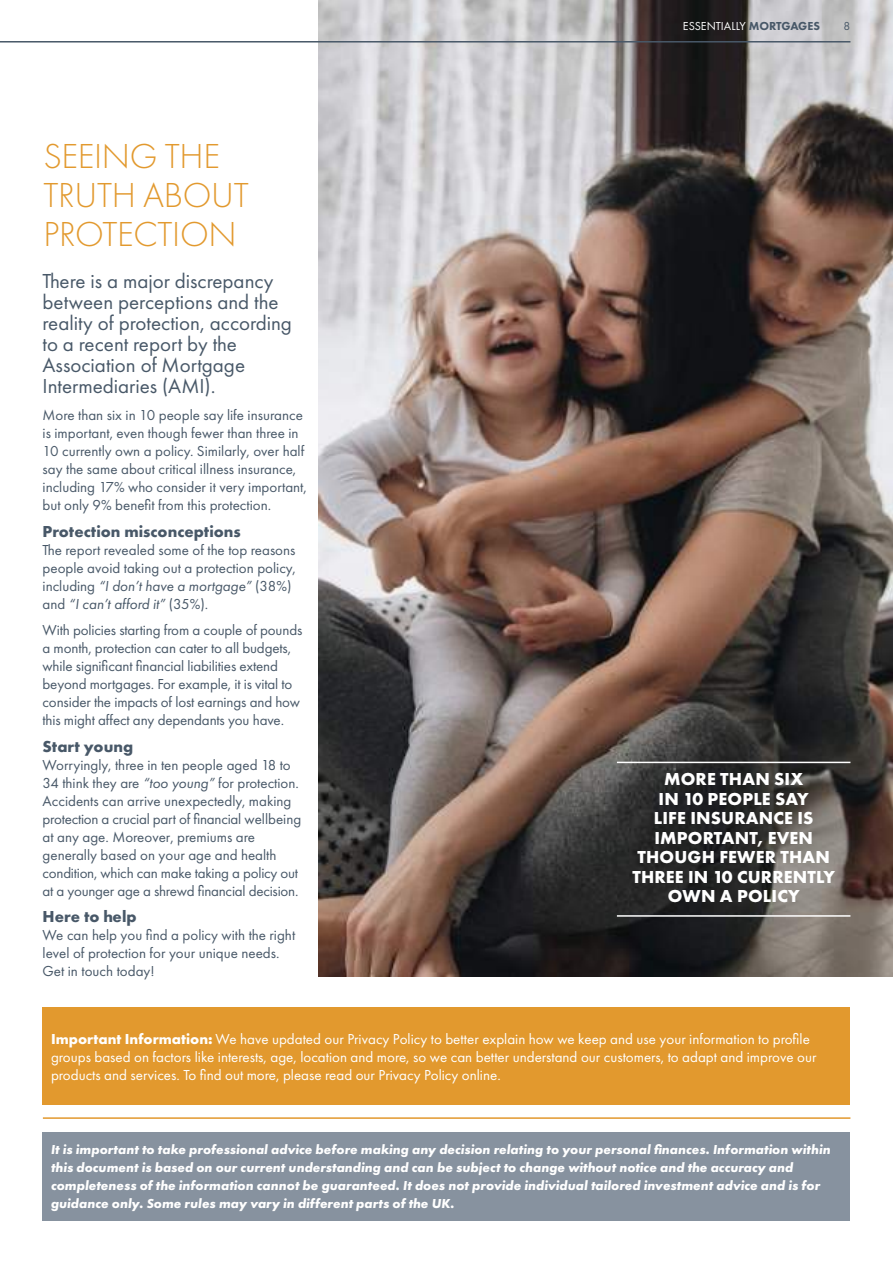
<style>
.page{position:relative;width:893px;height:1263px;background:#fff}
.page>*{position:absolute;margin:0;border:0;box-sizing:border-box;transform-origin:0 0}
.t1{font:300 36px/39px "Futura PT";letter-spacing:-.01em;color:#e2992e}
.t2{font:21px/21px "Futura PT";color:#485868}
.t3{font:700 18px/19.5px "Futura PT";letter-spacing:.01em;color:#fff;text-align:center}
.t4{font:700 16.5px "Futura PT";color:#485868}
.t5{font:15px/18px "Futura PT";color:#485868}
.t6{font:15px/18px "Futura PT";color:#fff}
.t7{font:italic 700 13.5px/18px "Futura PT";color:#fff}
.t8{font:12px "Futura PT";color:#fff}
.t9{font:12px "Futura PT";color:#485868}
.s1{font-style:italic}
.s2{font-weight:800;color:#485868}
.s3{font-weight:700}
</style>
<div class="page">
<img style="left:319px;top:0;width:574px;height:976px">
<hr style="left:0;top:41px;width:850px;height:2px;background:#485868">
<hr style="left:43px;top:1117px;width:807px;height:2px;background:#e2992e">
<div style="left:43px;top:1132px;width:807px;height:88px;background:#87929f"></div>
<div style="left:43px;top:1007px;width:807px;height:98px;background:#e2992e"></div>
<hr style="left:617px;top:762px;width:233px;height:1px;background:#fff">
<hr style="left:617px;top:915px;width:233px;height:2px;background:#fff">
<h1 class="t1" style="left:43px;top:137px;width:207px">SEEING THE<br>TRUTH ABOUT<br>PROTECTION</h1>
<h2 class="t2" style="left:43px;top:271px;width:251px">There is a major discrepancy between perceptions and the reality of protection, according to a recent report by the<br>Association of Mortgage<br>Intermediaries (AMI).</h2>
<p class="t5" style="left:43px;top:406px;width:266px">More than six in 10 people say life insurance is important, even though fewer than three in 10 currently own a policy. Similarly, over half say the same about critical illness insurance, including 17% who consider it very important, but only 9% benefit from this protection.</p>
<p class="t4" style="left:43px;top:520px;width:200px">Protection misconceptions</p>
<p class="t5" style="left:43px;top:540px;width:255px">The report revealed some of the top reasons people avoid taking out a protection policy, including <span class="s1">“I don’t have a mortgage”</span> (38%) and <span class="s1">“I can’t afford it”</span> (35%).</p>
<p class="t5" style="left:43px;top:621px;width:261px">With policies starting from a couple of pounds a month, protection can cater to all budgets, while significant financial liabilities extend beyond mortgages. For example, it is vital to consider the impacts of lost earnings and how this might affect any dependants you have.</p>
<p class="t4" style="left:43px;top:735px;width:92px">Start young</p>
<p class="t5" style="left:43px;top:755px;width:260px">Worryingly, three in ten people aged 18 to 34 think they are <span class="s1">“too young”</span> for protection.<br>Accidents can arrive unexpectedly, making protection a crucial part of financial wellbeing at any age. Moreover, premiums are generally based on your age and health condition, which can make taking a policy out at a younger age a shrewd financial decision.</p>
<p class="t4" style="left:43px;top:906px;width:96px">Here to help</p>
<p class="t5" style="left:43px;top:926px;width:254px">We can help you find a policy with the right level of protection for your unique needs.<br>Get in touch today!</p>
<p class="t8" style="left:683px;top:19px;width:139px">ESSENTIALLY <span class="s2">MORTGAGES</span></p>
<p class="t9" style="left:844px;top:19px;width:8px">8</p>
<p class="t3" style="left:632px;top:769px;width:204px">MORE THAN SIX<br>IN 10 PEOPLE SAY<br>LIFE INSURANCE IS<br>IMPORTANT, EVEN<br>THOUGH FEWER THAN<br>THREE IN 10 CURRENTLY<br>OWN A POLICY</p>
<p class="t6" style="left:51px;top:1030px;width:767px"><span class="s3">Important Information:</span> We have updated our Privacy Policy to better explain how we keep and use your information to profile groups based on factors like interests, age, location and more, so we can better understand our customers, to adapt and improve our products and services. To find out more, please read our Privacy Policy online.</p>
<p class="t7" style="left:51px;top:1141px;width:781px">It is important to take professional advice before making any decision relating to your personal finances. Information within this document is based on our current understanding and can be subject to change without notice and the accuracy and completeness of the information cannot be guaranteed. It does not provide individual tailored investment advice and is for guidance only. Some rules may vary in different parts of the UK.</p>
</div>
